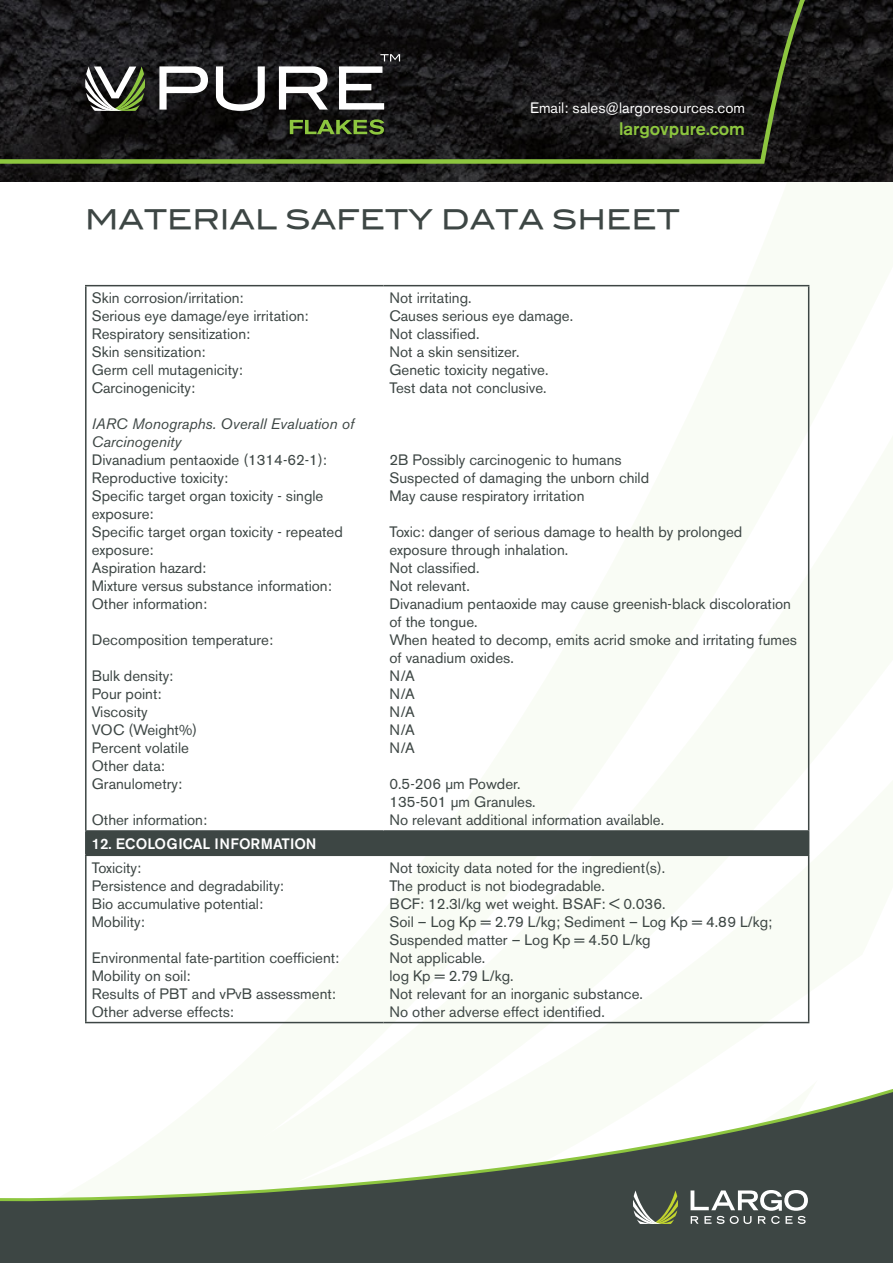
<style>
.page{position:relative;width:893px;height:1263px;background:#fff}
.page>*{position:absolute;margin:0;border:0;box-sizing:border-box;transform-origin:0 0}
.t1{font:27px "Blair Md ITCTT Medium";color:#3d4644}
.t2{font:500 18px "Akzidenz Grotesk BE";color:#8dc63f}
.t3{font:15px/18px "Akzidenz Grotesk BE";color:#3d4644}
.t4{font:italic 15px/18px "Akzidenz Grotesk BE";color:#3d4644}
.t5{font:15px "Akzidenz Grotesk BE";color:#fff}
.t6{font:500 15px "Akzidenz Grotesk BE";color:#fff}
</style>
<div class="page">
<svg style="left:85px;top:725px;width:725px;height:299px"></svg>
<svg style="left:0;top:1089px;width:893px;height:174px"></svg>
<img style="left:0;top:167px;width:893px;height:15px">
<svg style="left:0;top:0;width:893px;height:167px;background:#191a17"></svg>
<svg style="left:633px;top:1190px;width:45px;height:34px;background:#6c755c"></svg>
<svg style="left:690px;top:1190px;width:118px;height:34px"></svg>
<svg style="left:85px;top:66px;width:60px;height:45px"></svg>
<svg style="left:159px;top:54px;width:241px;height:57px"></svg>
<svg style="left:290px;top:119px;width:94px;height:16px;background:#475f25"></svg>
<div style="left:86px;top:831px;width:723px;height:24px;background:#3d4644"></div>
<hr style="left:85px;top:285px;width:298px;height:1px;background:#3d4644">
<hr style="left:85px;top:286px;width:2px;height:544px;background:#3d4644">
<hr style="left:383px;top:285px;width:426px;height:1px;background:#3d4644">
<hr style="left:808px;top:286px;width:1px;height:544px;background:#3d4644">
<hr style="left:85px;top:830px;width:298px;height:2px;background:#3d4644">
<hr style="left:85px;top:832px;width:2px;height:22px;background:#3d4644">
<hr style="left:383px;top:830px;width:426px;height:2px;background:#3d4644">
<hr style="left:85px;top:854px;width:298px;height:2px;background:#3d4644">
<hr style="left:85px;top:856px;width:2px;height:166px;background:#3d4644">
<hr style="left:383px;top:854px;width:426px;height:2px;background:#3d4644">
<hr style="left:808px;top:856px;width:1px;height:166px;background:#3d4644">
<hr style="left:85px;top:1022px;width:298px;height:1px;background:#3d4644">
<hr style="left:383px;top:1022px;width:426px;height:1px;background:#3d4644">
<p class="t5" style="left:530px;top:99px;width:217px">Email: sales@largoresources.com</p>
<p class="t2" style="left:619px;top:117px;width:127px">largovpure.com</p>
<h1 class="t1" style="left:85px;top:197px;width:596px">MATERIAL SAFETY DATA SHEET</h1>
<p class="t3" style="left:92px;top:289px;width:218px">Skin corrosion/irritation:<br>Serious eye damage/eye irritation:<br>Respiratory sensitization:<br>Skin sensitization:<br>Germ cell mutagenicity:<br>Carcinogenicity:</p>
<p class="t4" style="left:92px;top:415px;width:264px">IARC Monographs. Overall Evaluation of<br>Carcinogenity</p>
<p class="t3" style="left:92px;top:451px;width:252px">Divanadium pentaoxide (1314-62-1):<br>Reproductive toxicity:<br>Specific target organ toxicity - single exposure:<br>Specific target organ toxicity - repeated exposure:<br>Aspiration hazard:<br>Mixture versus substance information:<br>Other information:</p>
<p class="t3" style="left:92px;top:631px;width:183px">Decomposition temperature:</p>
<p class="t3" style="left:92px;top:667px;width:107px">Bulk density:<br>Pour point:<br>Viscosity<br>VOC (Weight%)<br>Percent volatile<br>Other data:<br>Granulometry:</p>
<p class="t3" style="left:92px;top:811px;width:117px">Other information:</p>
<p class="t6" style="left:92px;top:834px;width:226px">12. ECOLOGICAL INFORMATION</p>
<p class="t3" style="left:92px;top:858px;width:194px">Toxicity:<br>Persistence and degradability:<br>Bio accumulative potential:<br>Mobility:</p>
<p class="t3" style="left:92px;top:948px;width:249px">Environmental fate-partition coefficient:<br>Mobility on soil:<br>Results of PBT and vPvB assessment:<br>Other adverse effects:</p>
<p class="t3" style="left:389px;top:289px;width:185px">Not irritating.<br>Causes serious eye damage.<br>Not classified.<br>Not a skin sensitizer.<br>Genetic toxicity negative.<br>Test data not conclusive.</p>
<p class="t3" style="left:389px;top:451px;width:261px">2B Possibly carcinogenic to humans<br>Suspected of damaging the unborn child<br>May cause respiratory irritation</p>
<p class="t3" style="left:389px;top:523px;width:409px">Toxic: danger of serious damage to health by prolonged exposure through inhalation.<br>Not classified.<br>Not relevant.<br>Divanadium pentaoxide may cause greenish-black discoloration of the tongue.<br>When heated to decomp, emits acrid smoke and irritating fumes of vanadium oxides.<br>N/A<br>N/A<br>N/A<br>N/A<br>N/A</p>
<p class="t3" style="left:389px;top:775px;width:276px">0.5-206 µm Powder.<br>135-501 µm Granules.<br>No relevant additional information available.</p>
<p class="t3" style="left:389px;top:858px;width:384px">Not toxicity data noted for the ingredient(s).<br>The product is not biodegradable.<br>BCF: 12.3l/kg wet weight. BSAF: &lt; 0.036.<br>Soil – Log Kp = 2.79 L/kg; Sediment – Log Kp = 4.89 L/kg; Suspended matter – Log Kp = 4.50 L/kg<br>Not applicable.<br>log Kp = 2.79 L/kg.<br>Not relevant for an inorganic substance.<br>No other adverse effect identified.</p>
</div>
